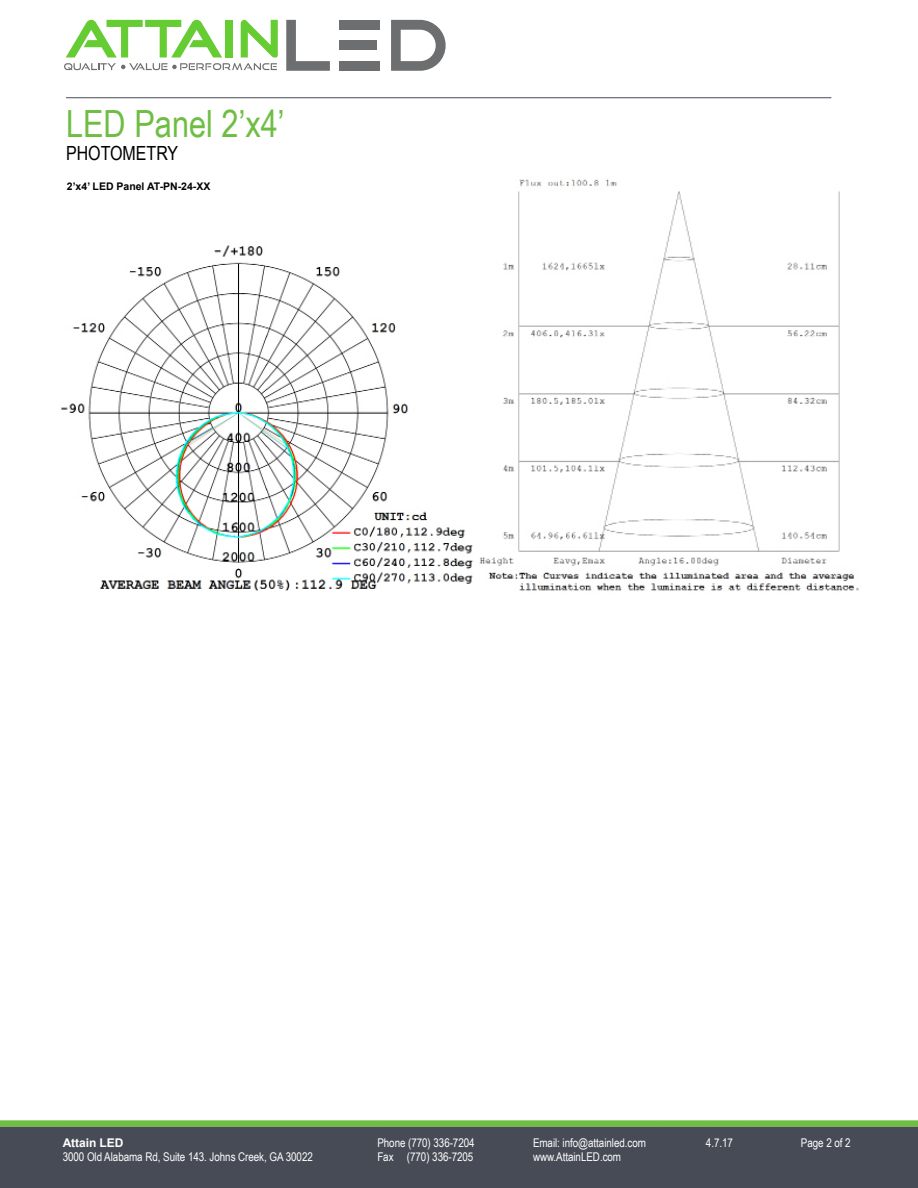
<style>
.page{position:relative;width:918px;height:1188px;background:#fff}
.page>*{position:absolute;margin:0;border:0;box-sizing:border-box;transform-origin:0 0}
.t1{font:37.5px "Arial Narrow";color:#6fbe44}
.t2{font:19.5px "Arial Narrow";color:#000}
.t3{font:12px/14.4px "Arial Narrow";letter-spacing:-.005em;color:#fff}
.t4{font:700 12px "Arial";letter-spacing:-.005em;color:#fff}
.t5{font:700 10.5px "Arial";color:#000}
</style>
<div class="page">
<hr style="left:66px;top:97px;width:765px;height:1px;background:#474b55">
<svg style="left:286px;top:20px;width:44px;height:51px"></svg>
<div style="left:339px;top:61px;width:41px;height:10px;background:#6d6e70"></div>
<div style="left:339px;top:40px;width:38px;height:10px;background:#6d6e70"></div>
<div style="left:339px;top:20px;width:41px;height:10px;background:#6d6e70"></div>
<svg style="left:391px;top:20px;width:55px;height:51px"></svg>
<svg style="left:64px;top:20px;width:214px;height:50px"></svg>
<svg style="left:0;top:1120px;width:918px;height:7px;background:#78be52"></svg>
<div style="left:0;top:1127px;width:918px;height:61px;background:#474b55"></div>
<img style="left:479px;top:179px;width:380px;height:412px">
<img style="left:61px;top:245px;width:412px;height:346px">
<h1 class="t1" style="left:66px;top:96px;width:220px">LED Panel 2’x4’</h1>
<h2 class="t2" style="left:66px;top:139px;width:114px">PHOTOMETRY</h2>
<p class="t5" style="left:67px;top:179px;width:145px">2’x4’ LED Panel AT-PN-24-XX</p>
<p class="t4" style="left:63px;top:1135px;width:62px">Attain LED</p>
<p class="t3" style="left:63px;top:1149px;width:252px">3000 Old Alabama Rd, Suite 143. Johns Creek, GA 30022</p>
<p class="t3" style="left:377px;top:1135px;width:99px">Phone (770) 336-7204<br>Fax (770) 336-7205</p>
<p class="t3" style="left:533px;top:1135px;width:115px">Email: info@attainled.com www.AttainLED.com</p>
<p class="t3" style="left:706px;top:1135px;width:29px">4.7.17</p>
<p class="t3" style="left:801px;top:1135px;width:51px">Page 2 of 2</p>
</div>
